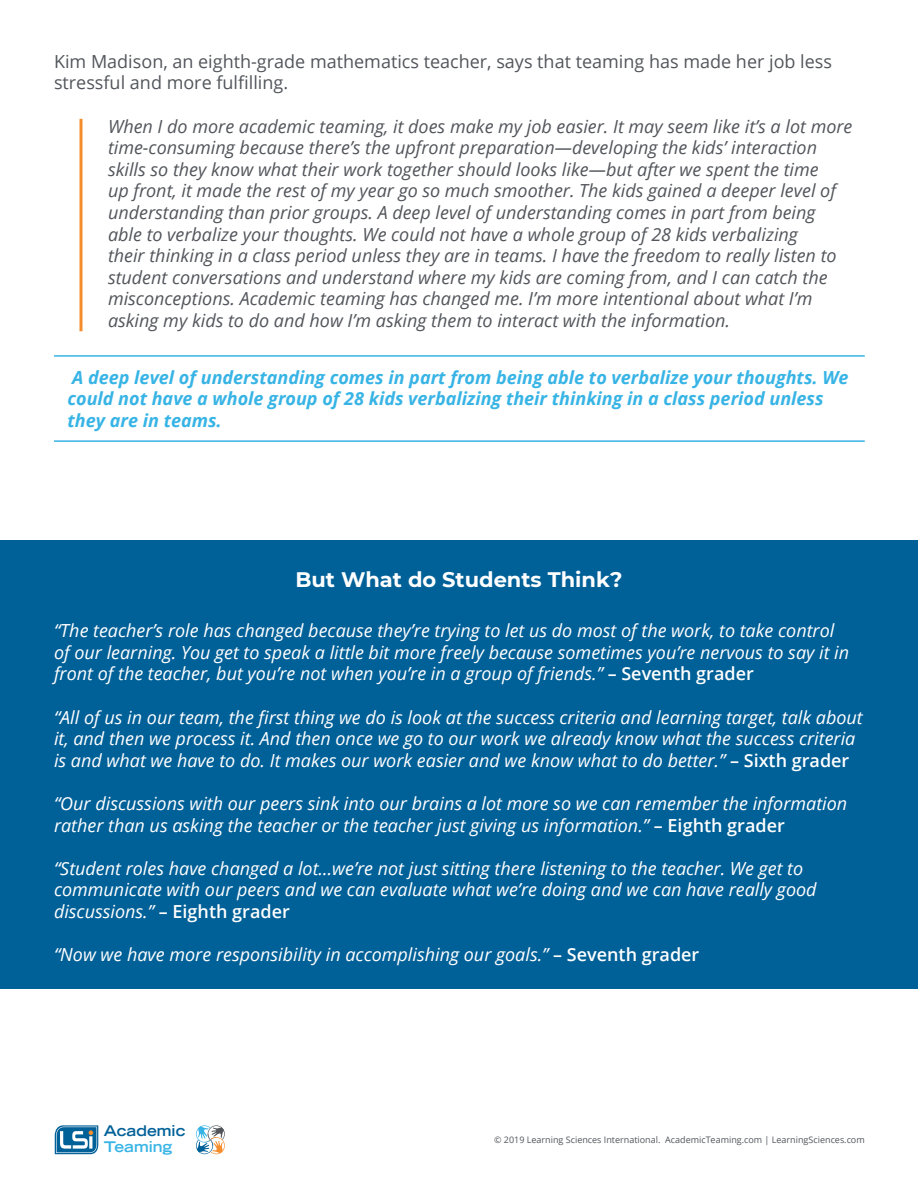
<style>
.page{position:relative;width:918px;height:1188px;background:#fff}
.page>*{position:absolute;margin:0;border:0;box-sizing:border-box;transform-origin:0 0}
.t1{font:700 21px "Montserrat";color:#fff}
.t2{font:italic 18px/21.6px "Open Sans";color:#fff}
.t3{font:italic 18px/21.6px "Open Sans";color:#52555b}
.t4{font:italic 700 18px/21.6px "Open Sans";color:#37b4e5}
.t5{font:18px/21.6px "Open Sans";color:#52555b}
.t6{font:700 expanded 14.7px "Trade Gothic LH";color:#006098}
.t7{font:700 expanded 14.7px "Trade Gothic LH";color:#37b4e5}
.t8{font:9px "Open Sans";color:#52555b}
.s1{font-weight:600;font-style:normal}
</style>
<div class="page">
<svg style="left:196px;top:1125px;width:29px;height:29px"></svg>
<svg style="left:55px;top:1125px;width:43px;height:29px"></svg>
<hr style="left:80px;top:119px;width:2px;height:212px;background:#f68d2c">
<hr style="left:54px;top:355px;width:811px;height:2px;background:#37b4e5">
<hr style="left:54px;top:440px;width:811px;height:2px;background:#37b4e5">
<div style="left:0;top:540px;width:918px;height:448px;background:#006098"></div>
<p class="t5" style="left:54px;top:50px;width:780px">Kim Madison, an eighth-grade mathematics teacher, says that teaming has made her job less stressful and more fulfilling.</p>
<p class="t3" style="left:108px;top:115px;width:746px">When I do more academic teaming, it does make my job easier. It may seem like it’s a lot more time-consuming because there’s the upfront preparation—developing the kids’ interaction skills so they know what their work together should looks like—but after we spent the time<br>up front, it made the rest of my year go so much smoother. The kids gained a deeper level of understanding than prior groups. A deep level of understanding comes in part from being able to verbalize your thoughts. We could not have a whole group of 28 kids verbalizing<br>their thinking in a class period unless they are in teams. I have the freedom to really listen to student conversations and understand where my kids are coming from, and I can catch the misconceptions. Academic teaming has changed me. I’m more intentional about what I’m asking my kids to do and how I’m asking them to interact with the information.</p>
<p class="t4" style="left:68px;top:366px;width:782px">A deep level of understanding comes in part from being able to verbalize your thoughts. We could not have a whole group of 28 kids verbalizing their thinking in a class period unless they are in teams.</p>
<p class="t1" style="left:295px;top:565px;width:329px">But What do Students Think?</p>
<p class="t2" style="left:54px;top:619px;width:797px">“The teacher’s role has changed because they’re trying to let us do most of the work, to take control of our learning. You get to speak a little bit more freely because sometimes you’re nervous to say it in front of the teacher, but you’re not when you’re in a group of friends.” <span class="s1">– Seventh grader</span></p>
<p class="t2" style="left:54px;top:706px;width:810px">“All of us in our team, the first thing we do is look at the success criteria and learning target, talk about it, and then we process it. And then once we go to our work we already know what the success criteria is and what we have to do. It makes our work easier and we know what to do better.” <span class="s1">– Sixth grader</span></p>
<p class="t2" style="left:54px;top:792px;width:795px">“Our discussions with our peers sink into our brains a lot more so we can remember the information rather than us asking the teacher or the teacher just giving us information.” <span class="s1">– Eighth grader</span></p>
<p class="t2" style="left:54px;top:857px;width:764px">“Student roles have changed a lot…we’re not just sitting there listening to the teacher. We get to communicate with our peers and we can evaluate what we’re doing and we can have really good discussions.” <span class="s1">– Eighth grader</span></p>
<p class="t2" style="left:54px;top:943px;width:647px">“Now we have more responsibility in accomplishing our goals.” <span class="s1">– Seventh grader</span></p>
<p class="t6" style="left:104px;top:1122px;width:83px">Academic</p>
<p class="t7" style="left:104px;top:1137px;width:70px">Teaming</p>
<p class="t8" style="left:494px;top:1134px;width:372px">© 2019 Learning Sciences International. AcademicTeaming.com | LearningSciences.com</p>
</div>
